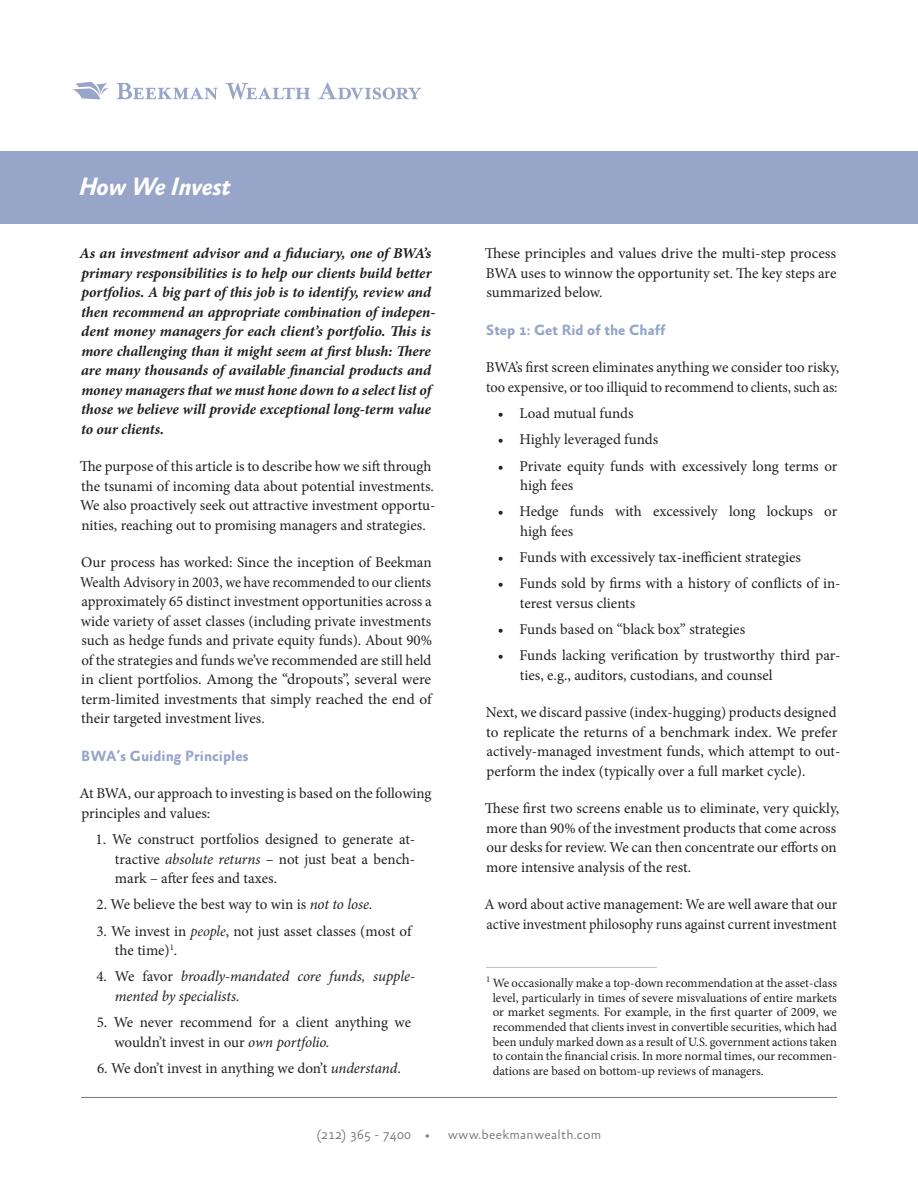
<style>
.page{position:relative;width:918px;height:1188px;background:#fff}
.page>*{position:absolute;margin:0;border:0;box-sizing:border-box;transform-origin:0 0}
.t1{font:italic 700 25.5px "Absara Sans";letter-spacing:-.025em;color:#fff}
.paragraph{font:15px/19.5px "Minion Pro";letter-spacing:-.005em;color:#231f20}
.paragraph-2{font:italic 700 15px/19.5px "Minion Pro";letter-spacing:-.005em;color:#231f20}
.numbered_list_2{font:15px/19.5px "Minion Pro";letter-spacing:-.005em;color:#231f20}
.numbered_list_2-2{font:italic 15px/19.5px "Minion Pro";letter-spacing:-.005em;color:#231f20}
.BWA_Truth{font:700 15px "Absara Sans";color:#96a5c8}
.t2{font:300 13.5px "Absara Sans";letter-spacing:.02em;color:#76787b}
.footnotes__first{font:12.75px/14.7px "Minion Pro";letter-spacing:-.005em;color:#231f20;text-align:justify}
.s1{font-style:italic}
.s2{font-family:"Minion Pro It Subh"}
.s3{font-style:normal}
</style>
<div class="page">
<hr style="left:81px;top:1097px;width:756px;height:1px;background:#76787b">
<svg style="left:117px;top:83px;width:101px;height:16px"></svg>
<svg style="left:225px;top:83px;width:85px;height:17px"></svg>
<svg style="left:318px;top:82px;width:104px;height:17px"></svg>
<svg style="left:72px;top:82px;width:37px;height:18px"></svg>
<div style="left:0;top:151px;width:918px;height:73px;background:#96a5c8"></div>
<hr style="left:486px;top:967px;width:171px;height:1px;background:#bcbdc0">
<p class="t1" style="left:78px;top:173px;width:154px">How We Invest</p>
<p class="paragraph-2" style="left:80px;top:244px;width:357px">As an investment advisor and a fiduciary, one of BWA’s primary responsibilities is to help our clients build better portfolios. A big part of this job is to identify, review and then recommend an appropriate combination of indepen&shy;dent money managers for each client’s portfolio. This is more challenging than it might seem at first blush: There are many thousands of available financial products and money managers that we must hone down to a select list of those we believe will provide exceptional long-term value to our clients.</p>
<p class="paragraph" style="left:80px;top:457px;width:357px">The purpose of this article is to describe how we sift through the tsunami of incoming data about potential investments.<br>We also proactively seek out attractive investment opportu&shy;nities, reaching out to promising managers and strategies.</p>
<p class="paragraph" style="left:80px;top:553px;width:354px;text-align:justify">Our process has worked: Since the inception of Beekman Wealth Advisory in 2003, we have recommended to our clients approximately 65 distinct investment opportunities across a wide variety of asset classes (including private investments such as hedge funds and private equity funds). About 90% of the strategies and funds we’ve recommended are still held in client portfolios. Among the “dropouts”, several were term-limited investments that simply reached the end of their targeted investment lives.</p>
<p class="BWA_Truth" style="left:81px;top:748px;width:169px">BWA’s Guiding Principles</p>
<p class="paragraph" style="left:80px;top:784px;width:354px">At BWA, our approach to investing is based on the following principles and values:</p>
<p class="numbered_list_2" style="left:115px;top:830px;width:302px;text-align:justify;text-indent:-19px">1. We construct portfolios designed to generate at&shy;tractive <span class="s1">absolute returns</span> – not just beat a bench&shy;mark – after fees and taxes.</p>
<p class="numbered_list_2" style="left:97px;top:895px;width:278px">2. We believe the best way to win is <span class="s1">not to lose.</span></p>
<p class="numbered_list_2" style="left:115px;top:921px;width:298px;text-indent:-19px">3. We invest in <span class="s2">people</span>, not just asset classes (most of the time)<sup>1</sup>.</p>
<p class="numbered_list_2-2" style="left:115px;top:967px;width:302px;text-indent:-19px"><span class="s3">4. We favor</span> broadly-mandated core funds, supple&shy;mented by specialists.</p>
<p class="numbered_list_2" style="left:115px;top:1013px;width:298px;text-indent:-18px">5. We never recommend for a client anything we wouldn’t invest in our <span class="s1">own portfolio.</span></p>
<p class="numbered_list_2" style="left:97px;top:1058px;width:305px">6. We don’t invest in anything we don’t <span class="s1">understand</span>.</p>
<p class="paragraph" style="left:485px;top:244px;width:353px;text-align:justify">These principles and values drive the multi-step process BWA uses to winnow the opportunity set. The key steps are summarized below.</p>
<p class="BWA_Truth" style="left:486px;top:322px;width:181px">Step 1: Get Rid of the Chaff</p>
<p class="paragraph" style="left:486px;top:358px;width:355px">BWA’s first screen eliminates anything we consider too risky, too expensive, or too illiquid to recommend to clients, such as:</p>
<p class="paragraph" style="left:498px;top:404px;width:137px">• Load mutual funds</p>
<p class="paragraph" style="left:498px;top:430px;width:162px">• Highly leveraged funds</p>
<p class="paragraph" style="left:520px;top:456px;width:319px;text-indent:-22px">• Private equity funds with excessively long terms or high fees</p>
<p class="paragraph" style="left:520px;top:502px;width:319px;text-indent:-22px">• Hedge funds with excessively long lockups or high fees</p>
<p class="paragraph" style="left:498px;top:548px;width:305px">• Funds with excessively tax-inefficient strategies</p>
<p class="paragraph" style="left:520px;top:574px;width:322px;text-indent:-22px">• Funds sold by firms with a history of conflicts of in&shy;terest versus clients</p>
<p class="paragraph" style="left:498px;top:620px;width:249px">• Funds based on “black box” strategies</p>
<p class="paragraph" style="left:520px;top:646px;width:322px;text-indent:-22px">• Funds lacking verification by trustworthy third par&shy;ties, e.g., auditors, custodians, and counsel</p>
<p class="paragraph" style="left:486px;top:703px;width:356px">Next, we discard passive (index-hugging) products designed to replicate the returns of a benchmark index. We prefer actively-managed investment funds, which attempt to out&shy;perform the index (typically over a full market cycle).</p>
<p class="paragraph" style="left:485px;top:799px;width:356px">These first two screens enable us to eliminate, very quickly, more than 90% of the investment products that come across our desks for review. We can then concentrate our efforts on more intensive analysis of the rest.</p>
<p class="paragraph" style="left:485px;top:895px;width:354px">A word about active management: We are well aware that our active investment philosophy runs against current investment</p>
<p class="footnotes__first" style="left:493px;top:976px;width:346px;text-indent:-7px"><sup>1</sup> We occasionally make a top-down recommendation at the asset-class level, particularly in times of severe misvaluations of entire markets or market segments. For example, in the first quarter of 2009, we recommended that clients invest in convertible securities, which had been unduly marked down as a result of U.S. government actions taken to contain the financial crisis. In more normal times, our recommen&shy;dations are based on bottom-up reviews of managers.</p>
<p class="t2" style="left:317px;top:1127px;width:115px">(212) 365 - 7400 •</p>
<p class="t2" style="left:448px;top:1127px;width:155px">www.beekmanwealth.com</p>
</div>
